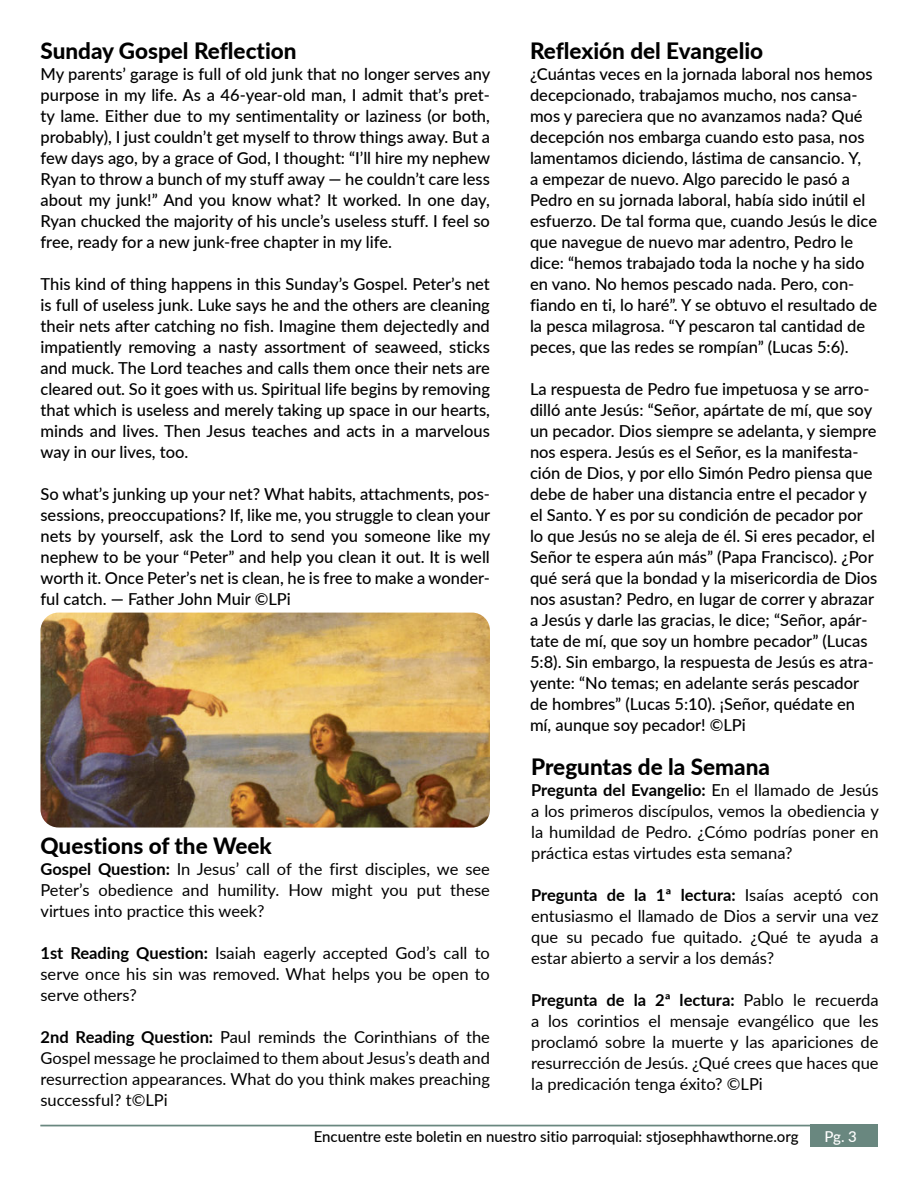
<style>
.page{position:relative;width:918px;height:1188px;background:#fff}
.page>*{position:absolute;margin:0;border:0;box-sizing:border-box;transform-origin:0 0}
.t1{font:800 22.5px "Lato";color:#000}
.t2{font:500 16.5px/21px "Rjtvnh Lato";color:#000;text-align:justify}
.t3{font:16.5px/21px "Lato";color:#000;text-align:justify}
.t4{font:500 15px "Hlrrhb Lato";color:#000}
.t5{font:500 15px "Rjtvnh Lato";color:#fff}
.s1{font-weight:700}
</style>
<div class="page">
<div style="left:810px;top:1125px;width:68px;height:22px;background:#69877f"></div>
<hr style="left:40px;top:1125px;width:771px;height:1px;background:#69877f">
<img style="left:40px;top:613px;width:450px;height:215px">
<h1 class="t1" style="left:40px;top:34px;width:258px">Sunday Gospel Reflection</h1>
<p class="t2" style="left:40px;top:62px;width:451px">My parents’ garage is full of old junk that no longer serves any purpose in my life. As a 46-year-old man, I admit that’s pret&shy;ty lame. Either due to my sentimentality or laziness (or both, probably), I just couldn’t get myself to throw things away. But a few days ago, by a grace of God, I thought: “I’ll hire my nephew Ryan to throw a bunch of my stuff away — he couldn’t care less about my junk!” And you know what? It worked. In one day, Ryan chucked the majority of his uncle’s useless stuff. I feel so free, ready for a new junk-free chapter in my life.</p>
<p class="t2" style="left:40px;top:272px;width:451px">This kind of thing happens in this Sunday’s Gospel. Peter’s net is full of useless junk. Luke says he and the others are cleaning their nets after catching no fish. Imagine them dejectedly and impatiently removing a nasty assortment of seaweed, sticks and muck. The Lord teaches and calls them once their nets are cleared out. So it goes with us. Spiritual life begins by removing that which is useless and merely taking up space in our hearts, minds and lives. Then Jesus teaches and acts in a marvelous way in our lives, too.</p>
<p class="t2" style="left:40px;top:482px;width:451px">So what’s junking up your net? What habits, attachments, pos&shy;sessions, preoccupations? If, like me, you struggle to clean your nets by yourself, ask the Lord to send you someone like my nephew to be your “Peter” and help you clean it out. It is well worth it. Once Peter’s net is clean, he is free to make a wonder&shy;ful catch. — Father John Muir ©LPi</p>
<h1 class="t1" style="left:40px;top:829px;width:233px">Questions of the Week</h1>
<p class="t3" style="left:40px;top:858px;width:451px"><span class="s1">Gospel Question:</span> In Jesus’ call of the first disciples, we see Peter’s obedience and humility. How might you put these virtues into practice this week?</p>
<p class="t3" style="left:40px;top:942px;width:451px"><span class="s1">1st Reading Question:</span> Isaiah eagerly accepted God’s call to serve once his sin was removed. What helps you be open to serve others?</p>
<p class="t3" style="left:40px;top:1026px;width:451px"><span class="s1">2nd Reading Question:</span> Paul reminds the Corinthians of the Gospel message he proclaimed to them about Jesus’s death and resurrection appearances. What do you think makes preaching successful? t©LPi</p>
<h1 class="t1" style="left:530px;top:34px;width:235px">Reflexión del Evangelio</h1>
<p class="t2" style="left:530px;top:62px;width:349px;text-align:left">¿Cuántas veces en la jornada laboral nos hemos decepcionado, trabajamos mucho, nos cansa&shy;mos y pareciera que no avanzamos nada? Qué decepción nos embarga cuando esto pasa, nos lamentamos diciendo, lástima de cansancio. Y,<br>a empezar de nuevo. Algo parecido le pasó a Pedro en su jornada laboral, había sido inútil el esfuerzo. De tal forma que, cuando Jesús le dice que navegue de nuevo mar adentro, Pedro le dice: “hemos trabajado toda la noche y ha sido en vano. No hemos pescado nada. Pero, con&shy;fiando en ti, lo haré”. Y se obtuvo el resultado de la pesca milagrosa. “Y pescaron tal cantidad de peces, que las redes se rompían” (Lucas 5:6).</p>
<p class="t2" style="left:530px;top:377px;width:349px;text-align:left">La respuesta de Pedro fue impetuosa y se arro&shy;dilló ante Jesús: “Señor, apártate de mí, que soy un pecador. Dios siempre se adelanta, y siempre nos espera. Jesús es el Señor, es la manifesta&shy;ción de Dios, y por ello Simón Pedro piensa que debe de haber una distancia entre el pecador y el Santo. Y es por su condición de pecador por lo que Jesús no se aleja de él. Si eres pecador, el Señor te espera aún más” (Papa Francisco). ¿Por qué será que la bondad y la misericordia de Dios nos asustan? Pedro, en lugar de correr y abrazar a Jesús y darle las gracias, le dice; “Señor, apár&shy;tate de mí, que soy un hombre pecador” (Lucas 5:8). Sin embargo, la respuesta de Jesús es atra&shy;yente: “No temas; en adelante serás pescador de hombres” (Lucas 5:10). ¡Señor, quédate en mí, aunque soy pecador! ©LPi</p>
<h1 class="t1" style="left:531px;top:750px;width:240px">Preguntas de la Semana</h1>
<p class="t3" style="left:531px;top:779px;width:349px"><span class="s1">Pregunta del Evangelio:</span> En el llamado de Jesús a los primeros discípulos, vemos la obediencia y la humildad de Pedro. ¿Cómo podrías poner en práctica estas virtudes esta semana?</p>
<p class="t3" style="left:531px;top:884px;width:349px"><span class="s1">Pregunta de la 1ª lectura:</span> Isaías aceptó con entusiasmo el llamado de Dios a servir una vez que su pecado fue quitado. ¿Qué te ayuda a estar abierto a servir a los demás?</p>
<p class="t3" style="left:531px;top:989px;width:349px"><span class="s1">Pregunta de la 2ª lectura:</span> Pablo le recuerda a los corintios el mensaje evangélico que les proclamó sobre la muerte y las apariciones de resurrección de Jesús. ¿Qué crees que haces que la predicación tenga éxito? ©LPi</p>
<p class="t4" style="left:314px;top:1126px;width:486px">Encuentre este boletin en nuestro sitio parroquial: stjosephhawthorne.org</p>
<p class="t5" style="left:824px;top:1126px;width:34px">Pg. 3</p>
</div>
